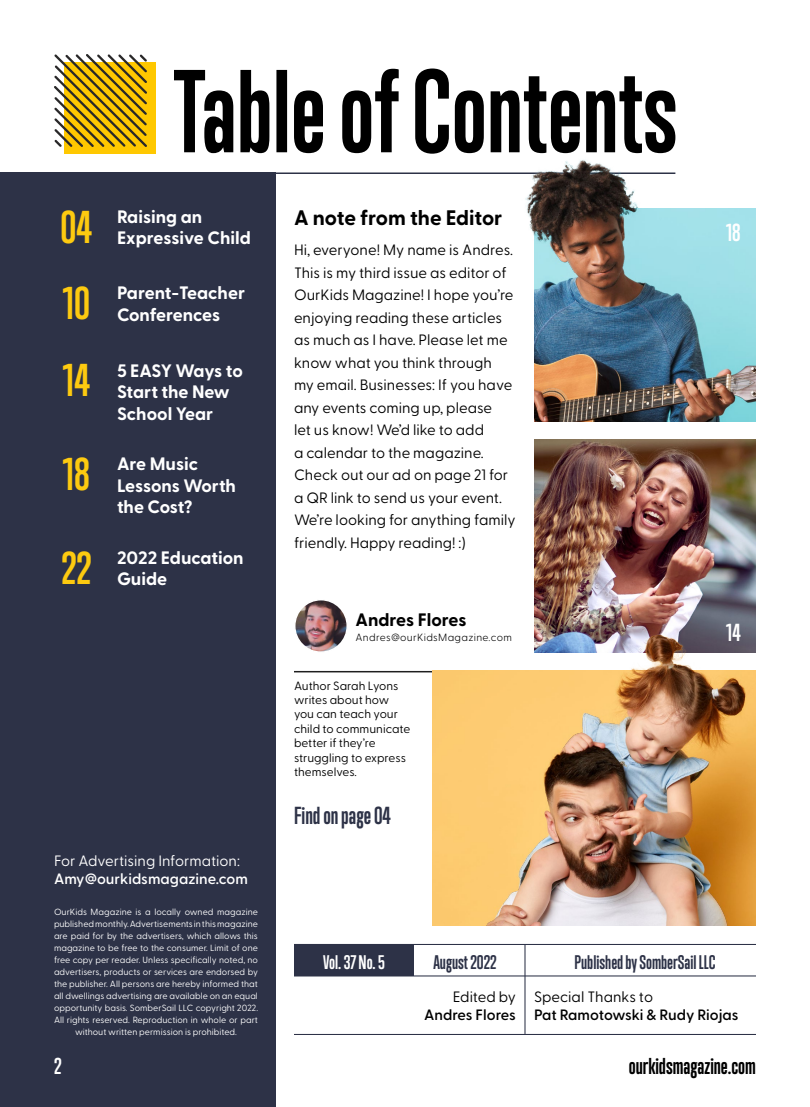
<style>
.page{position:relative;width:810px;height:1107px;background:#fff}
.page>*{position:absolute;margin:0;border:0;box-sizing:border-box;transform-origin:0 0}
.t1{font:700 42px "Trump Gothic Pro";color:#fdca10}
.t2{font:700 22.5px "Trump Gothic Pro";color:#2d3247}
.t3{font:700 22.5px "Trump Gothic Pro";color:#fff}
.t4{font:700 21px "Trump Gothic Pro";color:#000}
.t5{font:700 21px "Greycliff CF";letter-spacing:-.005em;color:#000}
.t6{font:700 21px "Trump Gothic Pro";color:#fff}
.t7{font:700 18px/21.6px "Greycliff CF";color:#fff}
.t8{font:700 18px "Trump Gothic Pro";color:#2d3247}
.t9{font:700 18px "Greycliff CF";color:#000}
.t10{font:700 18px "Trump Gothic Pro";color:#fff}
.t11{font:15px/22.5px "Greycliff CF";color:#000}
.t12{font:600 15px "Greycliff CF";color:#000}
.t13{font:15px "Greycliff CF";color:#fff}
.t14{font:600 15px "Greycliff CF";color:#fff}
.t15{font:12px/14.4px "Greycliff CF";color:#000}
.t16{font:300 10.5px "Greycliff CF";letter-spacing:.03em;color:#000}
.t17{font:9px/12px "Greycliff CF";color:#fff;text-align:center}
</style>
<div class="page">
<img style="left:749px;top:671px;width:7px;height:255px">
<img style="left:534px;top:208px;width:222px;height:214px">
<img style="left:534px;top:440px;width:222px;height:213px">
<div style="left:0;top:172px;width:276px;height:935px;background:#2d3247"></div>
<svg style="left:174px;top:69px;width:501px;height:85px"></svg>
<hr style="left:294px;top:944px;width:462px;height:1px;background:#2d3247">
<hr style="left:294px;top:975px;width:462px;height:2px;background:#2d3247">
<hr style="left:294px;top:1034px;width:462px;height:1px;background:#2d3247">
<hr style="left:524px;top:945px;width:2px;height:89px;background:#2d3247">
<div style="left:294px;top:944px;width:120px;height:32px;background:#2d3247"></div>
<img style="left:295px;top:600px;width:52px;height:52px;border-radius:26px">
<div style="left:294px;top:599px;width:54px;height:54px;border:2px solid #fff;border-radius:50%"></div>
<div style="left:64px;top:62px;width:92px;height:92px;background:#ffc800"></div>
<svg style="left:54px;top:54px;width:93px;height:93px"></svg>
<hr style="left:294px;top:671px;width:138px;height:1px;background:#1e1e1e">
<hr style="left:276px;top:172px;width:399px;height:2px;background:#2d3247">
<img style="left:432px;top:617px;width:317px;height:309px">
<img style="left:508px;top:160px;width:197px;height:113px">
<h1 class="t1" style="left:61px;top:201px;width:33px">04</h1>
<h3 class="t7" style="left:117px;top:205px;width:135px">Raising an<br>Expressive Child</h3>
<h1 class="t1" style="left:63px;top:277px;width:29px">10</h1>
<h3 class="t7" style="left:117px;top:281px;width:129px">Parent-Teacher<br>Conferences</h3>
<h1 class="t1" style="left:63px;top:355px;width:29px">14</h1>
<h3 class="t7" style="left:117px;top:359px;width:127px">5 EASY Ways to<br>Start the New<br>School Year</h3>
<h1 class="t1" style="left:63px;top:448px;width:29px">18</h1>
<h3 class="t7" style="left:117px;top:452px;width:121px">Are Music<br>Lessons Worth the Cost?</h3>
<h1 class="t1" style="left:61px;top:542px;width:32px">22</h1>
<h3 class="t7" style="left:117px;top:546px;width:128px">2022 Education<br>Guide</h3>
<h3 class="t13" style="left:54px;top:850px;width:187px">For Advertising Information:</h3>
<h3 class="t14" style="left:54px;top:867px;width:196px">Amy@ourkidsmagazine.com</h3>
<p class="t17" style="left:54px;top:905px;width:206px">OurKids Magazine is a locally owned magazine published monthly. Advertisements in this magazine are paid for by the advertisers, which allows this magazine to be free to the consumer. Limit of one free copy per reader. Unless specifically noted, no advertisers, products or services are endorsed by the publisher. All persons are hereby informed that all dwellings advertising are available on an equal opportunity basis. SomberSail LLC copyright 2022.<br>All rights reserved. Reproduction in whole or part without written permission is prohibited.</p>
<h3 class="t6" style="left:54px;top:1053px;width:9px">2</h3>
<h3 class="t5" style="left:294px;top:202px;width:210px">A note from the Editor</h3>
<p class="t11" style="left:294px;top:238px;width:223px">Hi, everyone! My name is Andres.<br>This is my third issue as editor of<br>OurKids Magazine! I hope you’re enjoying reading these articles as much as I have. Please let me know what you think through my email. Businesses: If you have any events coming up, please<br>let us know! We’d like to add<br>a calendar to the magazine.<br>Check out our ad on page 21 for a QR link to send us your event.<br>We’re looking for anything family friendly. Happy reading! :)</p>
<h3 class="t9" style="left:356px;top:606px;width:113px">Andres Flores</h3>
<p class="t16" style="left:356px;top:629px;width:158px">Andres@ourKidsMagazine.com</p>
<h3 class="t15" style="left:294px;top:677px;width:118px">Author Sarah Lyons writes about how you can teach your child to communicate better if they’re struggling to express themselves.</h3>
<h2 class="t2" style="left:294px;top:801px;width:99px">Find on page 04</h2>
<h2 class="t3" style="left:726px;top:219px;width:16px">18</h2>
<h2 class="t3" style="left:726px;top:618px;width:16px">14</h2>
<h3 class="t10" style="left:323px;top:951px;width:63px">Vol. 37 No. 5</h3>
<h3 class="t8" style="left:433px;top:951px;width:65px">August 2022</h3>
<h3 class="t8" style="left:575px;top:951px;width:142px">Published by SomberSail LLC</h3>
<h3 class="t11" style="left:453px;top:985px;width:65px">Edited by</h3>
<h3 class="t12" style="left:424px;top:1004px;width:93px">Andres Flores</h3>
<h3 class="t11" style="left:534px;top:985px;width:121px">Special Thanks to</h3>
<h3 class="t12" style="left:534px;top:1004px;width:206px">Pat Ramotowski &amp; Rudy Riojas</h3>
<h3 class="t4" style="left:629px;top:1053px;width:129px">ourkidsmagazine.com</h3>
</div>
